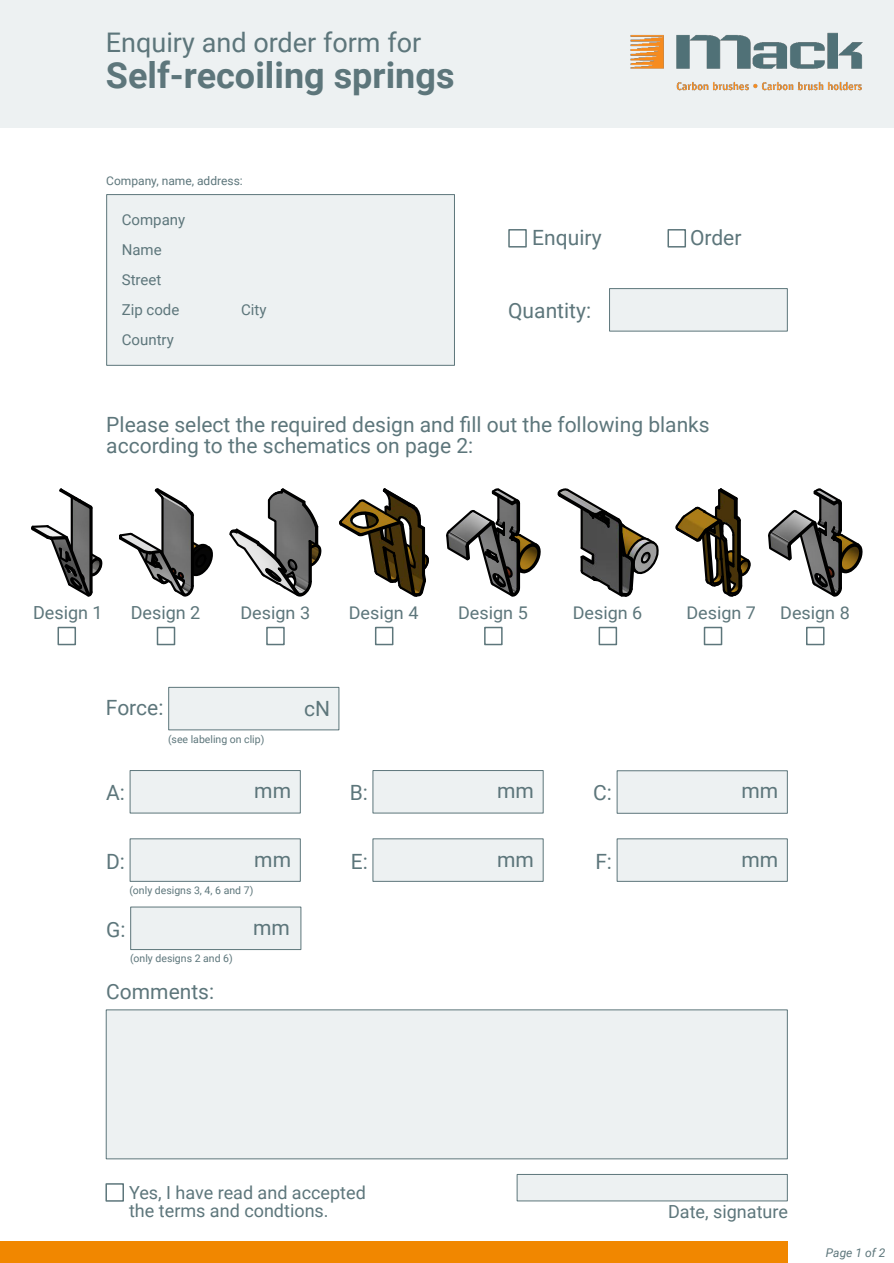
<style>
.page{position:relative;width:894px;height:1263px;background:#fff}
.page>*{position:absolute;margin:0;border:0;box-sizing:border-box;transform-origin:0 0}
.t1{font:700 36px "Roboto";color:#5d767b}
.t2{font:27px "Roboto";color:#5d767b}
.t3{font:21px/21px "Roboto";color:#5d767b}
.t4{font:18px/18px "Roboto";color:#5d767b}
.t5{font:17.4px "Roboto";color:#5d767b}
.t6{font:15px/30px "Roboto";color:#5d767b}
.t7{font:12px "Roboto";color:#5d767b}
.t8{font:italic 12px "Roboto";color:#5d767b}
.t9{font:10.5px "Roboto";color:#5d767b}
</style>
<div class="page">
<div style="left:0;top:1242px;width:787px;height:21px;background:#f18700"></div>
<div style="left:0;top:0;width:893px;height:128px;background:#edf1f2"></div>
<div style="left:107px;top:195px;width:347px;height:170px;background:#edf1f2"></div>
<div style="left:508px;top:229px;width:18px;height:19px;border:2px solid #5d767b"></div>
<div style="left:667px;top:229px;width:18px;height:19px;border:2px solid #5d767b"></div>
<div style="left:609px;top:288px;width:178px;height:43px;background:#edf1f2;border:1px solid #5d767b"></div>
<div style="left:130px;top:770px;width:170px;height:43px;background:#edf1f2;border:1px solid #5d767b"></div>
<div style="left:373px;top:770px;width:170px;height:43px;background:#edf1f2;border:1px solid #5d767b"></div>
<div style="left:616px;top:771px;width:171px;height:42px;background:#edf1f2"></div>
<div style="left:130px;top:839px;width:170px;height:42px;background:#edf1f2"></div>
<div style="left:373px;top:839px;width:170px;height:42px;background:#edf1f2"></div>
<div style="left:616px;top:839px;width:171px;height:42px;background:#edf1f2"></div>
<div style="left:130px;top:907px;width:171px;height:43px;background:#edf1f2;border:1px solid #5d767b"></div>
<div style="left:168px;top:687px;width:171px;height:43px;background:#edf1f2;border:1px solid #5d767b"></div>
<div style="left:57px;top:627px;width:19px;height:18px;border:2px solid #5d767b"></div>
<div style="left:157px;top:627px;width:18px;height:18px;border:2px solid #5d767b"></div>
<div style="left:266px;top:627px;width:18px;height:18px;border:2px solid #5d767b"></div>
<div style="left:375px;top:627px;width:18px;height:18px;border:2px solid #5d767b"></div>
<div style="left:484px;top:627px;width:18px;height:18px;border:2px solid #5d767b"></div>
<div style="left:598px;top:627px;width:19px;height:18px;border:2px solid #5d767b"></div>
<div style="left:703px;top:627px;width:19px;height:18px;border:2px solid #5d767b"></div>
<div style="left:805px;top:627px;width:19px;height:18px;border:2px solid #5d767b"></div>
<img style="left:70px;top:511px;width:23px;height:12px">
<hr style="left:71px;top:498px;width:2px;height:52px;background:#000">
<hr style="left:89px;top:509px;width:3px;height:84px;background:#000">
<svg style="left:59px;top:488px;width:34px;height:23px"></svg>
<svg style="left:31px;top:523px;width:72px;height:74px"></svg>
<svg style="left:119px;top:488px;width:94px;height:109px"></svg>
<svg style="left:229px;top:488px;width:93px;height:109px"></svg>
<svg style="left:339px;top:488px;width:90px;height:109px"></svg>
<svg style="left:446px;top:488px;width:95px;height:109px"></svg>
<svg style="left:557px;top:488px;width:102px;height:109px"></svg>
<svg style="left:675px;top:488px;width:76px;height:109px"></svg>
<svg style="left:768px;top:488px;width:95px;height:109px"></svg>
<div style="left:106px;top:1010px;width:681px;height:149px;background:#edf1f2;border:1px solid #5d767b"></div>
<img style="left:630px;top:32px;width:233px;height:59px">
<div style="left:105px;top:1183px;width:19px;height:19px;border:2px solid #5d767b"></div>
<div style="left:517px;top:1174px;width:270px;height:27px;background:#edf1f2;border:1px solid #5d767b"></div>
<p class="t2" style="left:106px;top:32px;width:317px">Enquiry and order form for</p>
<h1 class="t1" style="left:106px;top:61px;width:350px">Self-recoiling springs</h1>
<p class="t7" style="left:106px;top:176px;width:138px">Company, name, address:</p>
<p class="t6" style="left:122px;top:206px;width:65px">Company<br>Name<br>Street<br>Zip code</p>
<p class="t6" style="left:241px;top:296px;width:27px">City</p>
<p class="t6" style="left:122px;top:326px;width:54px">Country</p>
<p class="t3" style="left:532px;top:229px;width:71px">Enquiry</p>
<p class="t3" style="left:689px;top:229px;width:53px">Order</p>
<p class="t3" style="left:508px;top:302px;width:84px">Quantity:</p>
<p class="t3" style="left:106px;top:416px;width:604px">Please select the required design and fill out the following blanks according to the schematics on page 2:</p>
<p class="t4" style="left:33px;top:606px;width:71px">Design 1</p>
<p class="t4" style="left:131px;top:606px;width:71px">Design 2</p>
<p class="t5" style="left:240px;top:606px;width:71px">Design 3</p>
<p class="t5" style="left:349px;top:606px;width:71px">Design 4</p>
<p class="t5" style="left:458px;top:606px;width:71px">Design 5</p>
<p class="t5" style="left:572px;top:606px;width:71px">Design 6</p>
<p class="t5" style="left:686px;top:606px;width:71px">Design 7</p>
<p class="t5" style="left:779px;top:606px;width:71px">Design 8</p>
<p class="t3" style="left:106px;top:699px;width:59px">Force:</p>
<p class="t9" style="left:168px;top:735px;width:98px">(see labeling on clip)</p>
<p class="t3" style="left:304px;top:700px;width:27px">cN</p>
<p class="t3" style="left:106px;top:784px;width:20px">A:</p>
<p class="t3" style="left:254px;top:782px;width:38px">mm</p>
<p class="t3" style="left:349px;top:784px;width:20px">B:</p>
<p class="t3" style="left:497px;top:782px;width:38px">mm</p>
<p class="t3" style="left:593px;top:785px;width:20px">C:</p>
<p class="t3" style="left:741px;top:783px;width:38px">mm</p>
<p class="t3" style="left:106px;top:853px;width:20px">D:</p>
<p class="t3" style="left:254px;top:851px;width:38px">mm</p>
<p class="t3" style="left:350px;top:853px;width:19px">E:</p>
<p class="t3" style="left:497px;top:851px;width:38px">mm</p>
<p class="t3" style="left:595px;top:853px;width:18px">F:</p>
<p class="t3" style="left:741px;top:851px;width:38px">mm</p>
<p class="t9" style="left:129px;top:886px;width:125px">(only designs 3, 4, 6 and 7)</p>
<p class="t3" style="left:106px;top:921px;width:21px">G:</p>
<p class="t9" style="left:130px;top:954px;width:104px">(only designs 2 and 6)</p>
<p class="t3" style="left:106px;top:983px;width:109px">Comments:</p>
<p class="t3" style="left:253px;top:919px;width:38px">mm</p>
<p class="t4" style="left:129px;top:1185px;width:238px">Yes, I have read and accepted the terms and condtions.</p>
<p class="t4" style="left:668px;top:1204px;width:121px">Date, signature</p>
<p class="t8" style="left:825px;top:1247px;width:61px">Page 1 of 2</p>
</div>
